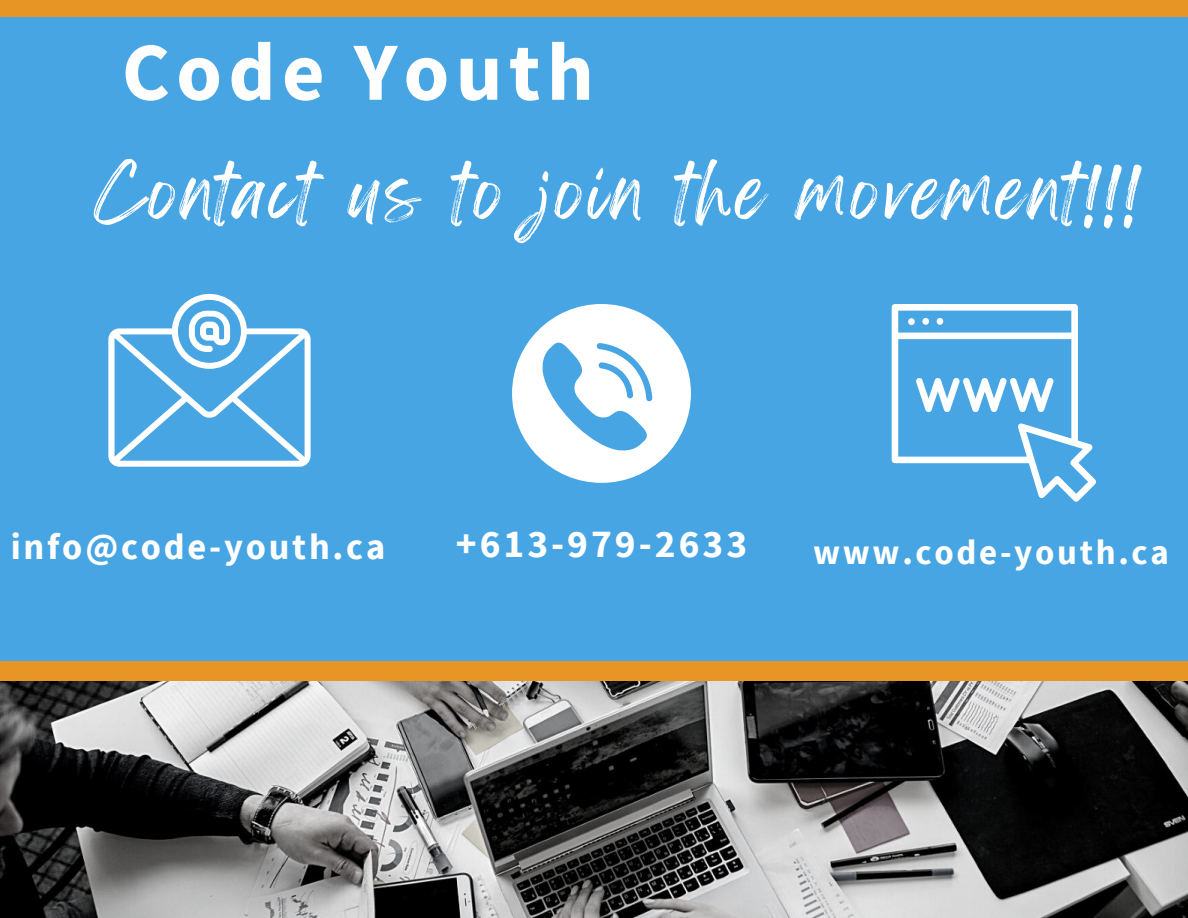
<style>
.page{position:relative;width:1188px;height:918px;background:#47a5e4}
.page>*{position:absolute;margin:0;border:0;box-sizing:border-box;transform-origin:0 0}
.t1{font:700 82.65px "Source Sans Pro";letter-spacing:.075em;color:#fefefe}
.t2{font:63.6px "Feeling Passionate";letter-spacing:.075em;color:#fff}
.t3{font:700 39.45px "Source Sans Pro";letter-spacing:.075em;color:#fff}
.t4{font:700 36.45px "Source Sans Pro";letter-spacing:.075em;color:#fff}
.t5{font:700 34.95px "Source Sans Pro";letter-spacing:.075em;color:#fff}
</style>
<div class="page">
<svg style="left:108px;top:293px;width:203px;height:174px"></svg>
<svg style="left:512px;top:304px;width:179px;height:179px"></svg>
<svg style="left:892px;top:304px;width:204px;height:198px"></svg>
<img style="left:0;top:681px;width:1188px;height:237px">
<div style="left:0;top:0;width:1188px;height:17px;background:#e79524"></div>
<div style="left:0;top:661px;width:1188px;height:20px;background:#e79524"></div>
<p class="t1" style="left:122px;top:16px;width:474px">Code Youth</p>
<p class="t2" style="left:94px;top:141px;width:1047px">Contact us to join the movement!!!</p>
<p class="t4" style="left:11px;top:522px;width:376px">info@code-youth.ca</p>
<p class="t3" style="left:456px;top:517px;width:293px">+613-979-2633</p>
<p class="t5" style="left:813px;top:529px;width:357px">www.code-youth.ca</p>
</div>
